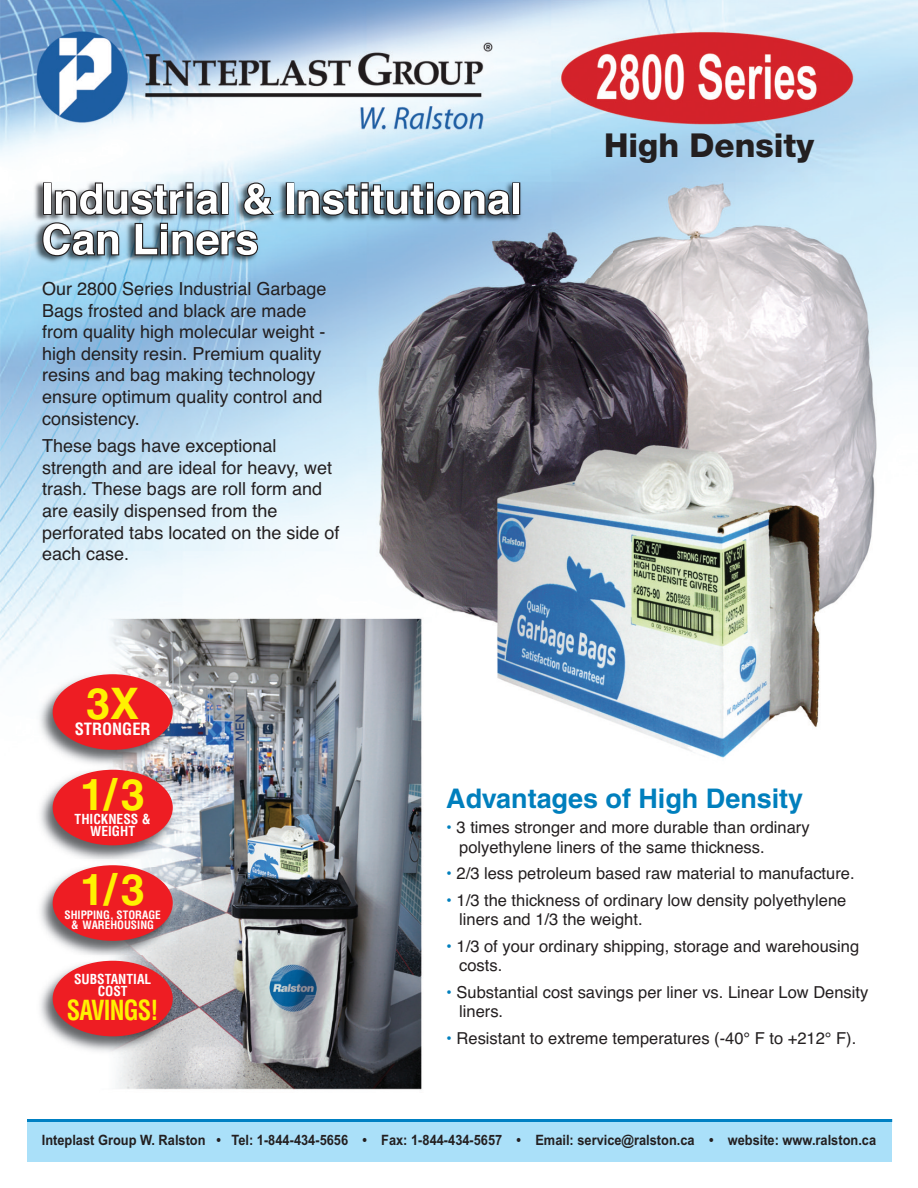
<style>
.page{position:relative;width:918px;height:1188px;background:#fff}
.page>*{position:absolute;margin:0;border:0;box-sizing:border-box;transform-origin:0 0}
.t1{font:700 43.5px "Helvetica";color:#fff101}
.t2{font:800 33px "Helvetica Neue";color:#231f20}
.t3{font:700 27px "Helvetica";color:#007fbd}
.t4{font:700 condensed 27px "Helvetica";letter-spacing:-.035em;color:#fff101;scale:.9 1}
.t5{font:18px/21.6px "Helvetica";color:#231f20}
.t6{font:16.5px/19.5px "Helvetica";color:#231f20}
.t7{font:700 condensed 16.5px "Helvetica";color:#fff}
.t8{font:700 14.25px "Arial";color:#231f20;scale:.9 1}
.t9{font:700 condensed 13.5px/12px "Helvetica";color:#fff;text-align:center}
.t10{font:700 condensed 11.25px/10.5px "Helvetica";color:#fff;text-align:center}
.s1{color:#007fbd}
</style>
<div class="page">
<img style="left:0;top:0;width:918px;height:1162px">
<div style="left:27px;top:1122px;width:864px;height:40px;background:#aae0f9"></div>
<hr style="left:27px;top:1119px;width:865px;height:3px;background:#0080c3">
<img style="left:31px;top:177px;width:582px;height:100px">
<div style="left:286px;top:182px;width:8px;height:33px;border:2px solid #231f20"></div>
<div style="left:512px;top:182px;width:8px;height:33px;border:2px solid #231f20"></div>
<div style="left:287px;top:184px;width:6px;height:30px;background:#fff"></div>
<svg style="left:296px;top:182px;width:216px;height:35px"></svg>
<div style="left:513px;top:184px;width:6px;height:30px;background:#fff"></div>
<svg style="left:42px;top:182px;width:235px;height:74px"></svg>
<img style="left:35px;top:669px;width:147px;height:388px">
<div style="left:53px;top:674px;width:120px;height:76px;background:#ee1d23;border-radius:50%"></div>
<div style="left:53px;top:770px;width:120px;height:75px;background:#ee1d23;border-radius:50%"></div>
<div style="left:53px;top:865px;width:120px;height:76px;background:#ee1d23;border-radius:50%"></div>
<div style="left:53px;top:961px;width:120px;height:75px;background:#ee1d23;border-radius:50%"></div>
<p class="t5" style="left:42px;top:278px;width:286px">Our 2800 Series Industrial Garbage<br>Bags frosted and black are made from quality high molecular weight - high density resin. Premium quality resins and bag making technology ensure optimum quality control and consistency.</p>
<p class="t5" style="left:42px;top:435px;width:299px">These bags have exceptional strength and are ideal for heavy, wet trash. These bags are roll form and are easily dispensed from the perforated tabs located on the side of each case.</p>
<h1 class="t1" style="left:86px;top:687px;width:55px">3X</h1>
<p class="t7" style="left:75px;top:720px;width:77px">STRONGER</p>
<h1 class="t1" style="left:80px;top:778px;width:66px">1/3</h1>
<p class="t9" style="left:75px;top:813px;width:78px">THICKNESS &amp;<br>WEIGHT</p>
<h1 class="t1" style="left:80px;top:874px;width:66px">1/3</h1>
<p class="t10" style="left:64px;top:909px;width:98px">SHIPPING, STORAGE &amp; WAREHOUSING</p>
<p class="t9" style="left:74px;top:973px;width:79px">SUBSTANTIAL<br>COST</p>
<h3 class="t4" style="left:67px;top:995px;width:103px">SAVINGS!</h3>
<h2 class="t2" style="left:604px;top:133px;width:212px">High Density</h2>
<h3 class="t3" style="left:446px;top:788px;width:359px">Advantages of High Density</h3>
<p class="t6" style="left:459px;top:818px;width:352px;text-indent:-13px"><span class="s1">•</span> 3 times stronger and more durable than ordinary polyethylene liners of the same thickness.</p>
<p class="t6" style="left:446px;top:864px;width:410px"><span class="s1">•</span> 2/3 less petroleum based raw material to manufacture.</p>
<p class="t6" style="left:459px;top:890px;width:389px;text-indent:-13px"><span class="s1">•</span> 1/3 the thickness of ordinary low density polyethylene liners and 1/3 the weight.</p>
<p class="t6" style="left:459px;top:936px;width:402px;text-indent:-13px"><span class="s1">•</span> 1/3 of your ordinary shipping, storage and warehousing costs.</p>
<p class="t6" style="left:459px;top:982px;width:411px;text-indent:-13px"><span class="s1">•</span> Substantial cost savings per liner vs. Linear Low Density liners.</p>
<p class="t6" style="left:446px;top:1028px;width:412px"><span class="s1">•</span> Resistant to extreme temperatures (-40° F to +212° F).</p>
<p class="t8" style="left:42px;top:1131px;width:929px">Inteplast Group W. Ralston • Tel: 1-844-434-5656 • Fax: 1-844-434-5657 • Email: service@ralston.ca • website: www.ralston.ca</p>
</div>
